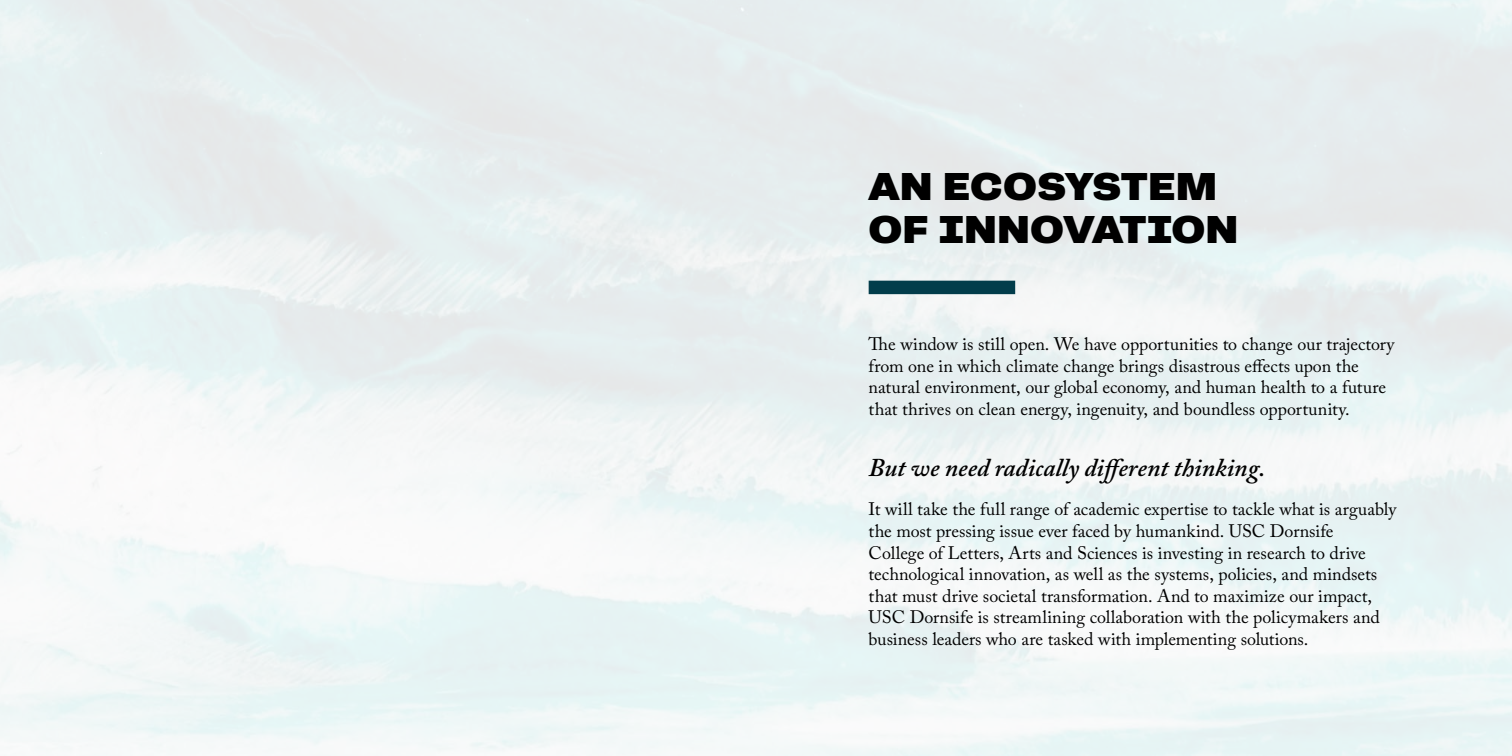
<style>
.page{position:relative;width:1512px;height:756px;background:#fff}
.page>*{position:absolute;margin:0;border:0;box-sizing:border-box;transform-origin:0 0}
.t1{font:900 38.55px/43px "Campaign";color:#000}
.t2{font:italic 600 25.5px "Adobe Caslon Pro";color:#000}
.t3{font:18px/21.6px "Adobe Caslon Pro";color:#000}
</style>
<div class="page">
<div style="left:0;top:0;width:1512px;height:699px;background:linear-gradient(to right,#eef3f3,#e9f1f1)"></div>
<div style="left:869px;top:281px;width:146px;height:13px;background:#023d4b"></div>
<h1 class="t1" style="left:869px;top:165px;width:371px">AN ECOSYSTEM<br>OF INNOVATION</h1>
<p class="t3" style="left:869px;top:333px;width:527px">The window is still open. We have opportunities to change our trajectory from one in which climate change brings disastrous effects upon the natural environment, our global economy, and human health to a future that thrives on clean energy, ingenuity, and boundless opportunity.</p>
<h2 class="t2" style="left:869px;top:452px;width:398px">But we need radically different thinking.</h2>
<p class="t3" style="left:869px;top:498px;width:529px">It will take the full range of academic expertise to tackle what is arguably the most pressing issue ever faced by humankind. USC Dornsife<br>College of Letters, Arts and Sciences is investing in research to drive technological innovation, as well as the systems, policies, and mindsets that must drive societal transformation. And to maximize our impact, USC Dornsife is streamlining collaboration with the policymakers and business leaders who are tasked with implementing solutions.</p>
</div>
